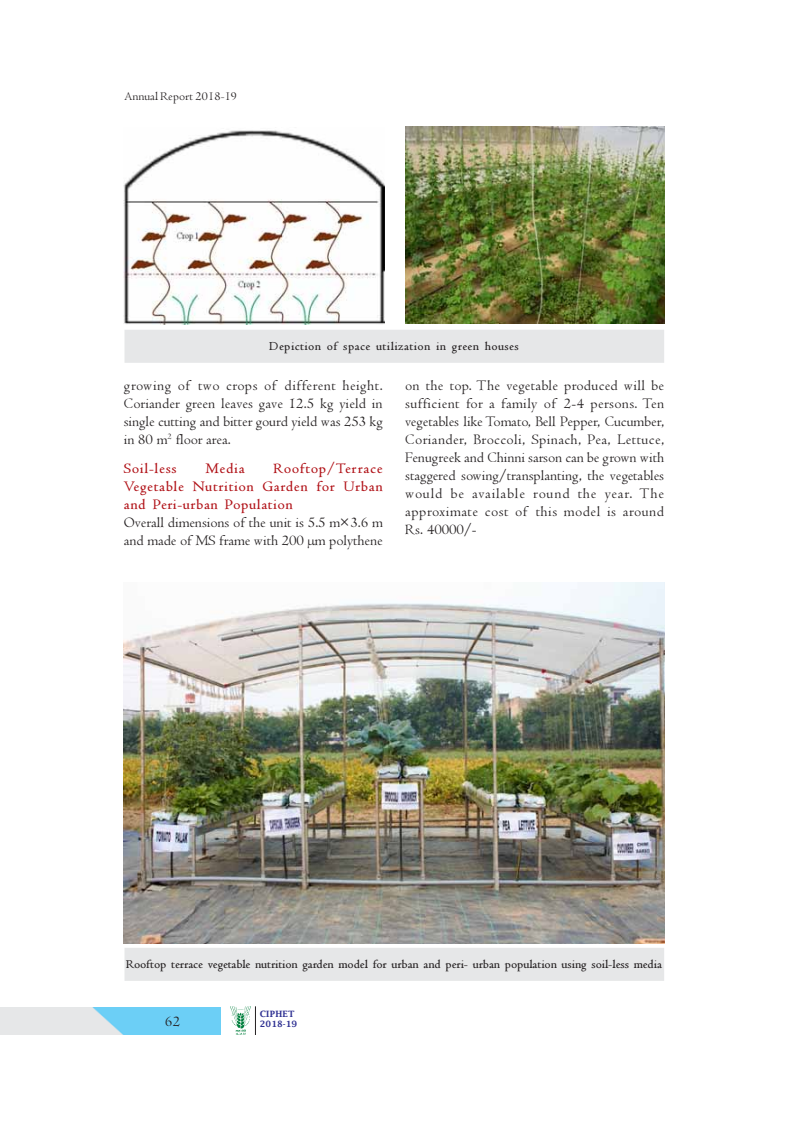
<style>
.page{position:relative;width:788px;height:1125px;background:#fff}
.page>*{position:absolute;margin:0;border:0;box-sizing:border-box;transform-origin:0 0}
.t1{font:15px/18px "TT2 BD8 O00";color:#231f20;text-align:justify}
.t2{font:15px/18px "TT2 BE5 O00";letter-spacing:.055em;color:#b01016;text-align:justify}
.t3{font:12.5px "TT2 BDFO00";letter-spacing:.005em;color:#231f20}
.t4{font:12.5px "TT2 BDFO00";letter-spacing:.05em;color:#231f20}
.t5{font:12.5px "TT2 BD5 O00";letter-spacing:.01em;color:#231f20}
.t6{font:8.75px/10.5px "TT2 BDBO00";letter-spacing:.015em;color:#2e3092}
</style>
<div class="page">
<img style="left:1px;top:1007px;width:219px;height:28px">
<img style="left:230px;top:1006px;width:20px;height:28px">
<svg style="left:255px;top:1006px;width:1px;height:29px"></svg>
<img style="left:124px;top:130px;width:260px;height:194px">
<img style="left:405px;top:127px;width:259px;height:196px">
<div style="left:125px;top:330px;width:538px;height:32px;background:#e6e7e8"></div>
<div style="left:124px;top:330px;width:540px;height:33px;border:1px solid #e6e7e8"></div>
<img style="left:124px;top:583px;width:540px;height:360px">
<div style="left:125px;top:948px;width:538px;height:32px;background:#e6e7e8"></div>
<div style="left:124px;top:948px;width:540px;height:33px;border:1px solid #e6e7e8"></div>
<p class="t5" style="left:124px;top:92px;width:114px">Annual Report 2018-19</p>
<p class="t4" style="left:269px;top:341px;width:251px">Depiction of space utilization in green houses</p>
<p class="t1" style="left:124px;top:378px;width:260px">growing of two crops of different height.<br>Coriander green leaves gave 12.5 kg yield in single cutting and bitter gourd yield was 253 kg in 80 m<sup>2</sup> floor area.</p>
<p class="t2" style="left:124px;top:461px;width:54px">Soil-less</p>
<p class="t2" style="left:205px;top:461px;width:41px">Media</p>
<p class="t1" style="left:405px;top:378px;width:260px">on the top. The vegetable produced will be sufficient for a family of 2-4 persons. Ten vegetables like Tomato, Bell Pepper, Cucumber, Coriander, Broccoli, Spinach, Pea, Lettuce, Fenugreek and Chinni sarson can be grown with staggered sowing/transplanting, the vegetables would be available round the year. The approximate cost of this model is around Rs. 40000/-</p>
<p class="t2" style="left:124px;top:461px;width:260px;text-indent:150px">Rooftop/Terrace Vegetable Nutrition Garden for Urban and Peri-urban Population</p>
<p class="t1" style="left:124px;top:515px;width:260px">Overall dimensions of the unit is 5.5 m×3.6 m and made of MS frame with 200 μm polythene</p>
<p class="t3" style="left:126px;top:959px;width:537px">Rooftop terrace vegetable nutrition garden model for urban and peri- urban population using soil-less media</p>
<p class="t1" style="left:165px;top:1014px;width:17px">62</p>
<p class="t6" style="left:260px;top:1009px;width:39px">CIPHET<br>2018-19</p>
</div>
